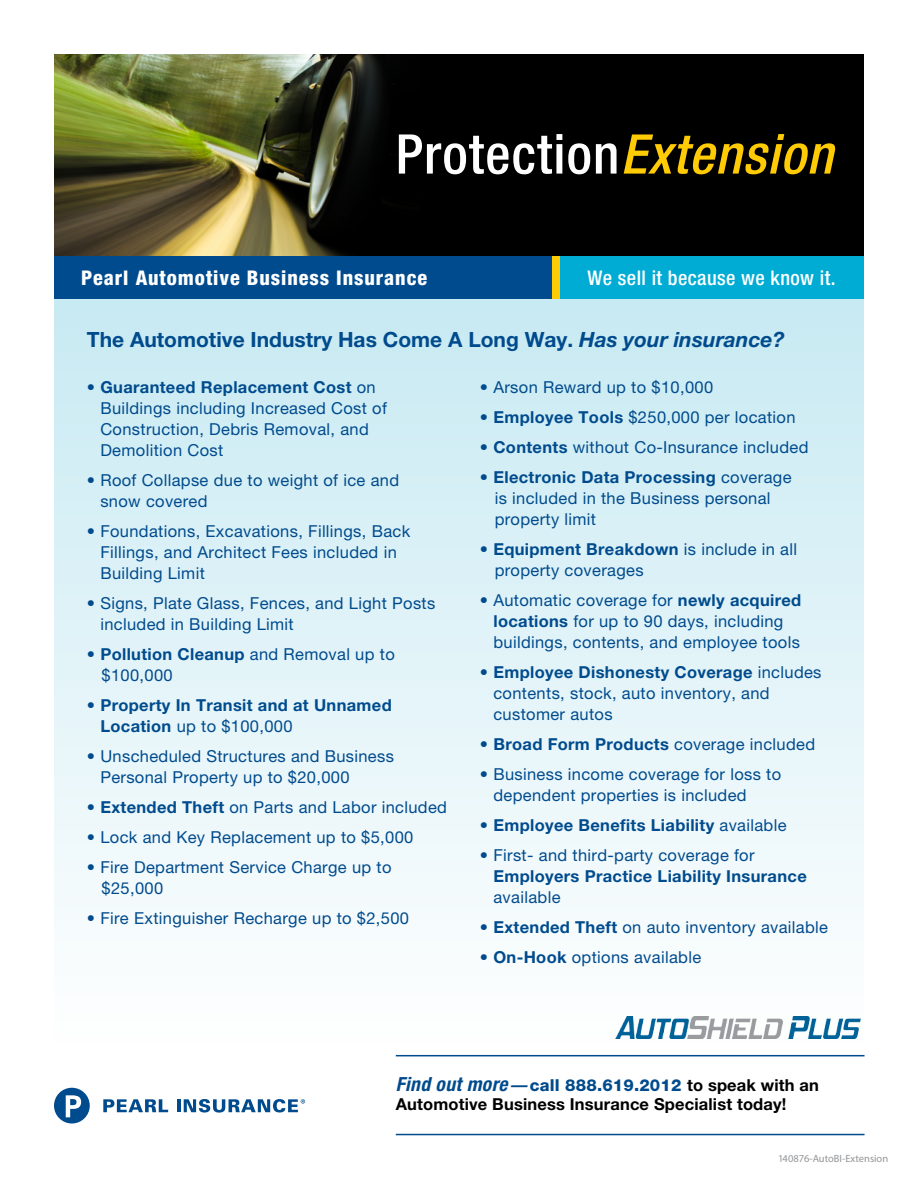
<style>
.page{position:relative;width:918px;height:1188px;background:#fff}
.page>*{position:absolute;margin:0;border:0;box-sizing:border-box;transform-origin:0 0}
.t1{font:500 condensed 54.75px "Helvetica Neue";letter-spacing:.02em;color:#fff}
.t2{font:700 21px "Helvetica Neue";color:#004b8d}
.t3{font:800 condensed 20.25px "Helvetica Neue";letter-spacing:.045em;color:#fff}
.t4{font:500 condensed 20.25px "Helvetica Neue";letter-spacing:.02em;color:#fff}
.t5{font:16.5px/21px "Helvetica Neue";letter-spacing:.02em;color:#004b8d}
.t6{font:700 16.5px/21px "Helvetica Neue";letter-spacing:.02em;color:#004b8d}
.t7{font:700 16.5px/19.5px "Helvetica Neue";letter-spacing:.01em;color:#000}
.t8{font:10.5px "Myriad Pro";color:#939598}
.s1{font-style:italic;color:#ffcb05}
.s2{font-style:italic}
.s3{font-weight:700}
.s4{font-weight:400}
.s5{font-style:italic;font-stretch:condensed;font-size:19.5px;color:#004b8d}
.s6{font-style:italic;font-stretch:condensed;color:#004b8d}
.s7{font-weight:800;color:#004b8d}
</style>
<div class="page">
<img style="left:54px;top:54px;width:367px;height:202px">
<div style="left:421px;top:54px;width:443px;height:202px;background:#000"></div>
<div style="left:54px;top:297px;width:810px;height:746px;background:linear-gradient(to bottom,#c7e9f3,#fefefe)"></div>
<svg style="left:54px;top:1088px;width:36px;height:36px"></svg>
<svg style="left:103px;top:1099px;width:65px;height:13px"></svg>
<hr style="left:177px;top:1099px;width:4px;height:13px;background:#004b8d">
<svg style="left:184px;top:1099px;width:121px;height:14px"></svg>
<hr style="left:396px;top:1055px;width:469px;height:1px;background:#004b8d">
<hr style="left:396px;top:1134px;width:469px;height:1px;background:#004b8d">
<div style="left:560px;top:256px;width:304px;height:42px;background:#00acd4"></div>
<div style="left:54px;top:256px;width:499px;height:42px;background:#004b8d"></div>
<div style="left:553px;top:256px;width:7px;height:42px;background:#ffcb05"></div>
<img style="left:616px;top:1017px;width:245px;height:22px">
<h1 class="t1" style="left:396px;top:122px;width:439px">Protection<span class="s1">Extension</span></h1>
<p class="t3" style="left:81px;top:265px;width:348px">Pearl Automotive Business Insurance</p>
<p class="t4" style="left:587px;top:265px;width:250px">We sell it because we know it.</p>
<p class="t2" style="left:87px;top:327px;width:699px">The Automotive Industry Has Come A Long Way. <span class="s2">Has your insurance?</span></p>
<p class="t5" style="left:100px;top:376px;width:288px;text-indent:-13px">• <span class="s3">Guaranteed Replacement Cost</span> on<br>Buildings including Increased Cost of<br>Construction, Debris Removal, and<br>Demolition Cost</p>
<p class="t5" style="left:100px;top:469px;width:300px;text-indent:-13px">• Roof Collapse due to weight of ice and snow covered</p>
<p class="t5" style="left:100px;top:520px;width:311px;text-indent:-13px">• Foundations, Excavations, Fillings, Back<br>Fillings, and Architect Fees included in<br>Building Limit</p>
<p class="t5" style="left:100px;top:592px;width:337px;text-indent:-13px">• Signs, Plate Glass, Fences, and Light Posts included in Building Limit</p>
<p class="t5" style="left:102px;top:643px;width:295px;text-indent:-15px">• <span class="s3">Pollution Cleanup</span> and Removal up to $100,000</p>
<p class="t6" style="left:100px;top:694px;width:293px;text-indent:-13px"><span class="s4">•</span> Property In Transit and at Unnamed<br>Location <span class="s4">up to $100,000</span></p>
<p class="t5" style="left:100px;top:745px;width:295px;text-indent:-13px">• Unscheduled Structures and Business<br>Personal Property up to $20,000</p>
<p class="t5" style="left:87px;top:796px;width:362px">• <span class="s3">Extended Theft</span> on Parts and Labor included</p>
<p class="t5" style="left:87px;top:826px;width:328px">• Lock and Key Replacement up to $5,000</p>
<p class="t5" style="left:102px;top:856px;width:291px;text-indent:-15px">• Fire Department Service Charge up to $25,000</p>
<p class="t5" style="left:87px;top:907px;width:324px">• Fire Extinguisher Recharge up to $2,500</p>
<p class="t5" style="left:480px;top:376px;width:235px">• Arson Reward up to $10,000</p>
<p class="t5" style="left:480px;top:406px;width:317px">• <span class="s3">Employee Tools</span> $250,000 per location</p>
<p class="t5" style="left:480px;top:436px;width:330px">• <span class="s3">Contents</span> without Co-Insurance included</p>
<p class="t5" style="left:495px;top:466px;width:298px;text-indent:-15px">• <span class="s3">Electronic Data Processing</span> coverage is included in the Business personal property limit</p>
<p class="t5" style="left:495px;top:538px;width:304px;text-indent:-15px">• <span class="s3">Equipment Breakdown</span> is include in all property coverages</p>
<p class="t5" style="left:493px;top:589px;width:309px;text-indent:-13px">• Automatic coverage for <span class="s3">newly acquired locations</span> for up to 90 days, including buildings, contents, and employee tools</p>
<p class="t5" style="left:493px;top:661px;width:330px;text-indent:-13px">• <span class="s3">Employee Dishonesty Coverage</span> includes contents, stock, auto inventory, and customer autos</p>
<p class="t5" style="left:480px;top:733px;width:337px">• <span class="s3">Broad Form Products</span> coverage included</p>
<p class="t5" style="left:493px;top:763px;width:289px;text-indent:-13px">• Business income coverage for loss to dependent properties is included</p>
<p class="t6" style="left:480px;top:814px;width:308px"><span class="s4">•</span> Employee Benefits Liability <span class="s4">available</span></p>
<p class="t5" style="left:480px;top:844px;width:276px">• First- and third-party coverage for</p>
<p class="t6" style="left:493px;top:865px;width:315px">Employers Practice Liability Insurance</p>
<p class="t5" style="left:493px;top:886px;width:69px">available</p>
<p class="t5" style="left:480px;top:916px;width:350px">• <span class="s3">Extended Theft</span> on auto inventory available</p>
<p class="t5" style="left:480px;top:946px;width:223px">• <span class="s3">On-Hook</span> options available</p>
<p class="t7" style="left:396px;top:1075px;width:425px"><span class="s5">Find out more</span> <span class="s6">—</span> <span class="s7">call 888.619.2012</span> to speak with an<br>Automotive Business Insurance Specialist today!</p>
<p class="t8" style="left:778px;top:1152px;width:112px">140876-AutoBI-Extension</p>
</div>
